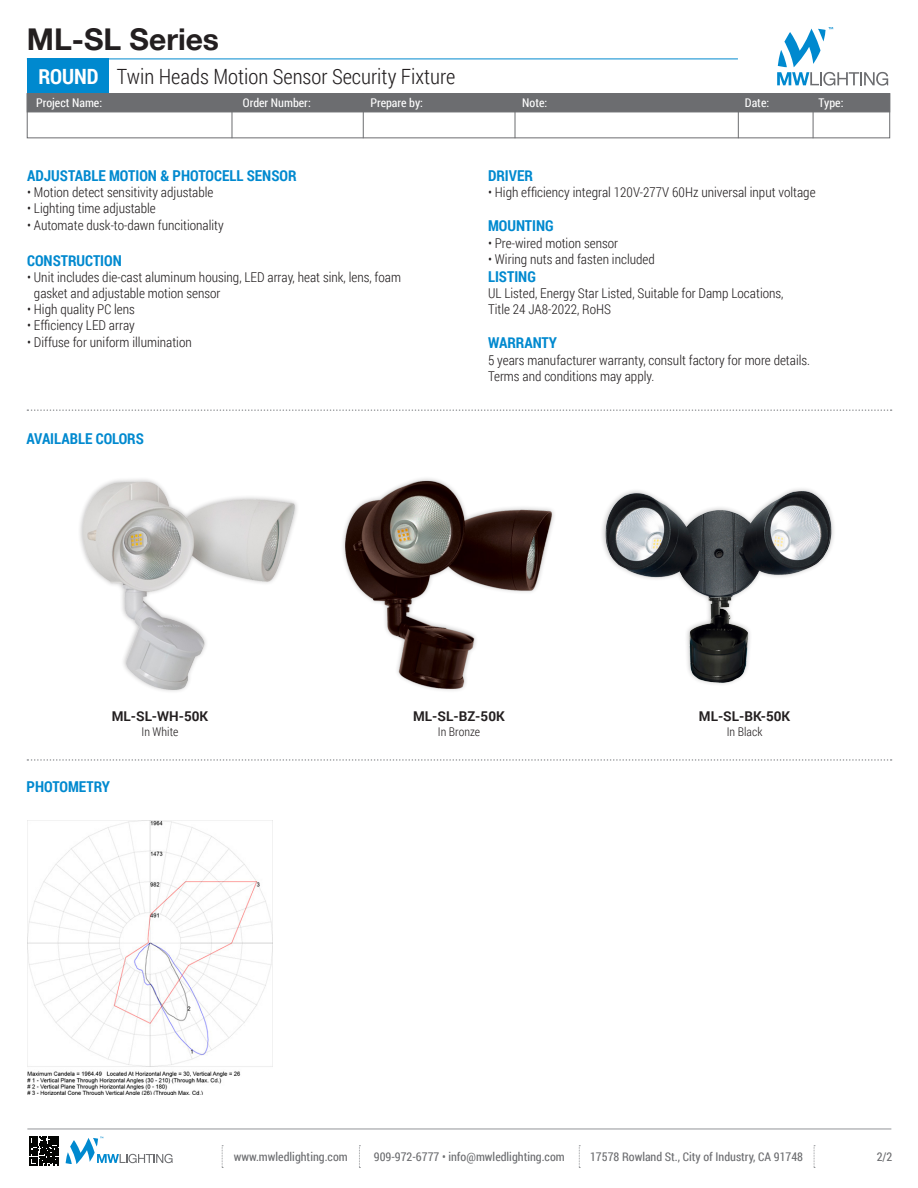
<style>
.page{position:relative;width:918px;height:1188px;background:#fff}
.page>*{position:absolute;margin:0;border:0;box-sizing:border-box;transform-origin:0 0}
.t1{font:700 30px "Helvetica Neue";color:#231f20}
.t2{font:300 21px "Roboto Condensed";color:#231f20}
.t3{font:700 21px "Roboto Condensed";color:#fff}
.t4{font:700 15px "Roboto Condensed";color:#0089cf}
.t5{font:300 13.5px/16.2px "Roboto Condensed";color:#231f20}
.t6{font:700 13.5px "Roboto";color:#231f20}
.t7{font:12px "Roboto Condensed";color:#6c6d70}
.t8{font:12px "Roboto Condensed";color:#fff}
.t9{font:300 12px "Roboto Condensed";color:#231f20}
</style>
<div class="page">
<div style="left:27px;top:93px;width:863px;height:19px;background:#6c6d70"></div>
<div style="left:27px;top:93px;width:863px;height:45px;border:1px solid #6c6d70"></div>
<hr style="left:813px;top:93px;width:1px;height:45px;background:#6c6d70">
<hr style="left:738px;top:93px;width:1px;height:45px;background:#6c6d70">
<hr style="left:232px;top:93px;width:1px;height:45px;background:#6c6d70">
<hr style="left:515px;top:93px;width:1px;height:45px;background:#6c6d70">
<hr style="left:363px;top:93px;width:1px;height:45px;background:#6c6d70">
<svg style="left:222px;top:1145px;width:1px;height:23px"></svg>
<svg style="left:27px;top:409px;width:865px;height:2px"></svg>
<svg style="left:359px;top:1145px;width:1px;height:23px"></svg>
<svg style="left:579px;top:1145px;width:1px;height:23px"></svg>
<svg style="left:814px;top:1145px;width:1px;height:23px"></svg>
<hr style="left:27px;top:1129px;width:864px;height:1px;background:#939598">
<svg style="left:27px;top:759px;width:865px;height:2px"></svg>
<svg style="left:777px;top:27px;width:111px;height:59px"></svg>
<hr style="left:27px;top:59px;width:711px;height:1px;background:#0089cf">
<div style="left:27px;top:59px;width:82px;height:34px;background:#0089cf"></div>
<svg style="left:29px;top:1136px;width:30px;height:30px"></svg>
<svg style="left:30px;top:1137px;width:28px;height:28px"></svg>
<svg style="left:66px;top:1137px;width:107px;height:27px"></svg>
<img style="left:27px;top:821px;width:245px;height:274px">
<img style="left:80px;top:479px;width:217px;height:213px">
<img style="left:343px;top:478px;width:211px;height:213px">
<img style="left:602px;top:489px;width:232px;height:195px">
<p class="t1" style="left:27px;top:15px;width:194px">ML-SL Series</p>
<p class="t2" style="left:117px;top:62px;width:340px">Twin Heads Motion Sensor Security Fixture</p>
<p class="t3" style="left:38px;top:62px;width:62px">ROUND</p>
<p class="t8" style="left:36px;top:95px;width:68px">Project Name:</p>
<p class="t8" style="left:243px;top:95px;width:69px">Order Number:</p>
<p class="t8" style="left:370px;top:95px;width:54px">Prepare by:</p>
<p class="t8" style="left:522px;top:95px;width:27px">Note:</p>
<p class="t8" style="left:745px;top:95px;width:26px">Date:</p>
<p class="t8" style="left:819px;top:95px;width:26px">Type:</p>
<p class="t4" style="left:27px;top:165px;width:271px">ADJUSTABLE MOTION &amp; PHOTOCELL SENSOR</p>
<p class="t5" style="left:27px;top:184px;width:188px">• Motion detect sensitivity adjustable</p>
<p class="t5" style="left:27px;top:200px;width:130px">• Lighting time adjustable</p>
<p class="t5" style="left:27px;top:216px;width:198px">• Automate dusk-to-dawn funcitionality</p>
<p class="t4" style="left:27px;top:250px;width:96px">CONSTRUCTION</p>
<p class="t5" style="left:34px;top:268px;width:369px;text-indent:-7px">• Unit includes die-cast aluminum housing, LED array, heat sink, lens, foam gasket and adjustable motion sensor</p>
<p class="t5" style="left:27px;top:301px;width:109px">• High quality PC lens</p>
<p class="t5" style="left:27px;top:317px;width:109px">• Efficiency LED array</p>
<p class="t5" style="left:27px;top:333px;width:166px">• Diffuse for uniform illumination</p>
<p class="t4" style="left:27px;top:429px;width:119px">AVAILABLE COLORS</p>
<p class="t4" style="left:488px;top:165px;width:46px">DRIVER</p>
<p class="t5" style="left:488px;top:184px;width:329px">• High efficiency integral 120V-277V 60Hz universal input voltage</p>
<p class="t4" style="left:488px;top:215px;width:67px">MOUNTING</p>
<p class="t5" style="left:488px;top:234px;width:132px">• Pre-wired motion sensor</p>
<p class="t5" style="left:488px;top:250px;width:168px">• Wiring nuts and fasten included</p>
<p class="t4" style="left:488px;top:266px;width:49px">LISTING</p>
<p class="t5" style="left:488px;top:285px;width:297px">UL Listed, Energy Star Listed, Suitable for Damp Locations,</p>
<p class="t5" style="left:488px;top:301px;width:124px">Title 24 JA8-2022, RoHS</p>
<p class="t4" style="left:488px;top:332px;width:71px">WARRANTY</p>
<p class="t5" style="left:488px;top:351px;width:324px">5 years manufacturer warranty, consult factory for more details.</p>
<p class="t5" style="left:488px;top:367px;width:168px">Terms and conditions may apply.</p>
<p class="t6" style="left:112px;top:707px;width:98px">ML-SL-WH-50K</p>
<p class="t9" style="left:142px;top:723px;width:38px">In White</p>
<p class="t4" style="left:27px;top:776px;width:85px">PHOTOMETRY</p>
<p class="t6" style="left:413px;top:707px;width:93px">ML-SL-BZ-50K</p>
<p class="t9" style="left:438px;top:723px;width:44px">In Bronze</p>
<p class="t6" style="left:699px;top:707px;width:93px">ML-SL-BK-50K</p>
<p class="t9" style="left:727px;top:723px;width:37px">In Black</p>
<p class="t7" style="left:234px;top:1149px;width:115px">www.mwledlighting.com</p>
<p class="t7" style="left:374px;top:1149px;width:192px">909-972-6777 • info@mwledlighting.com</p>
<p class="t7" style="left:590px;top:1149px;width:215px">17578 Rowland St., City of Industry, CA 91748</p>
<p class="t7" style="left:877px;top:1149px;width:17px">2/2</p>
</div>
